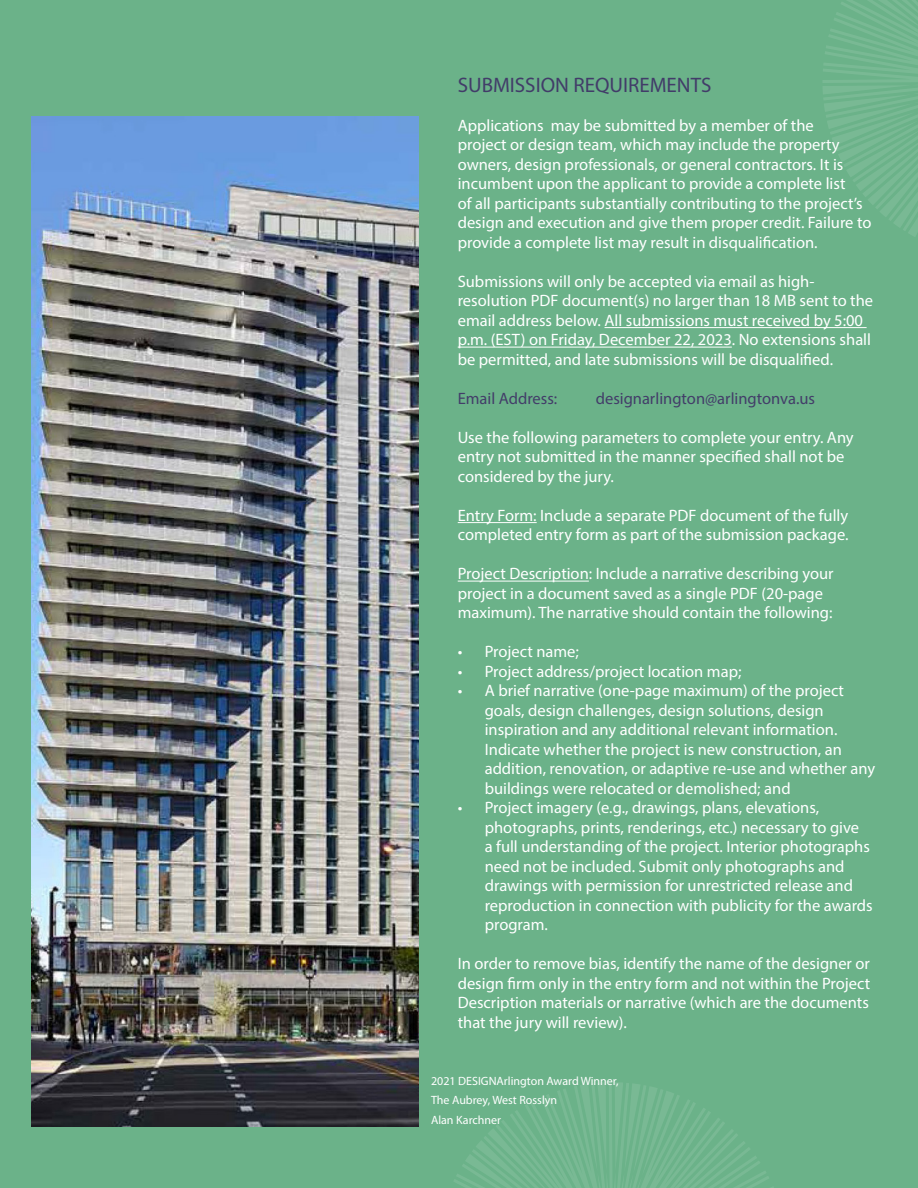
<style>
.page{position:relative;width:918px;height:1188px;background:#6bb289}
.page>*{position:absolute;margin:0;border:0;box-sizing:border-box;transform-origin:0 0}
.t1{font:21px "Myriad Pro";color:#423c69}
.t2{font:16.5px/19.5px "Myriad Pro";color:#fff}
.t3{font:16.5px "Myriad Pro";color:#433d69}
.t4{font:12px "Myriad Pro";color:#fff}
</style>
<div class="page">
<svg style="left:760px;top:0;width:158px;height:329px"></svg>
<svg style="left:454px;top:1082px;width:320px;height:106px"></svg>
<hr style="left:605px;top:327px;width:262px;height:1px;background:#fff">
<hr style="left:458px;top:347px;width:274px;height:1px;background:#fff">
<hr style="left:458px;top:522px;width:79px;height:1px;background:#fff">
<hr style="left:458px;top:581px;width:131px;height:1px;background:#fff">
<img style="left:32px;top:117px;width:387px;height:1010px">
<p class="t1" style="left:458px;top:72px;width:255px">SUBMISSION REQUIREMENTS</p>
<p class="t2" style="left:458px;top:115px;width:415px">Applications may be submitted by a member of the<br>project or design team, which may include the property owners, design professionals, or general contractors. It is incumbent upon the applicant to provide a complete list<br>of all participants substantially contributing to the project’s design and execution and give them proper credit. Failure to provide a complete list may result in disqualification.</p>
<p class="t2" style="left:458px;top:271px;width:417px">Submissions will only be accepted via email as high&shy;resolution PDF document(s) no larger than 18 MB sent to the email address below. All submissions must received by 5:00 p.m. (EST) on Friday, December 22, 2023. No extensions shall be permitted, and late submissions will be disqualified.</p>
<p class="t3" style="left:458px;top:388px;width:101px">Email Address:</p>
<p class="t3" style="left:596px;top:388px;width:221px">designarlington@arlingtonva.us</p>
<p class="t2" style="left:458px;top:427px;width:398px">Use the following parameters to complete your entry. Any entry not submitted in the manner specified shall not be considered by the jury.</p>
<p class="t2" style="left:458px;top:505px;width:392px">Entry Form: Include a separate PDF document of the fully completed entry form as part of the submission package.</p>
<p class="t2" style="left:458px;top:564px;width:377px">Project Description: Include a narrative describing your project in a document saved as a single PDF (20-page maximum). The narrative should contain the following:</p>
<p class="t2" style="left:458px;top:642px;width:123px">• Project name;</p>
<p class="t2" style="left:458px;top:661px;width:285px">• Project address/project location map;</p>
<p class="t2" style="left:485px;top:681px;width:392px;text-indent:-27px">• A brief narrative (one-page maximum) of the project goals, design challenges, design solutions, design inspiration and any additional relevant information.<br>Indicate whether the project is new construction, an addition, renovation, or adaptive re-use and whether any buildings were relocated or demolished; and</p>
<p class="t2" style="left:485px;top:798px;width:390px;text-indent:-27px">• Project imagery (e.g., drawings, plans, elevations, photographs, prints, renderings, etc.) necessary to give<br>a full understanding of the project. Interior photographs need not be included. Submit only photographs and drawings with permission for unrestricted release and reproduction in connection with publicity for the awards program.</p>
<p class="t2" style="left:458px;top:954px;width:414px;text-align:justify">In order to remove bias, identify the name of the designer or design firm only in the entry form and not within the Project Description materials or narrative (which are the documents that the jury will review).</p>
<p class="t4" style="left:431px;top:1073px;width:189px">2021 DESIGNArlington Award Winner,</p>
<p class="t4" style="left:431px;top:1093px;width:128px">The Aubrey, West Rosslyn</p>
<p class="t4" style="left:431px;top:1112px;width:72px">Alan Karchner</p>
</div>
